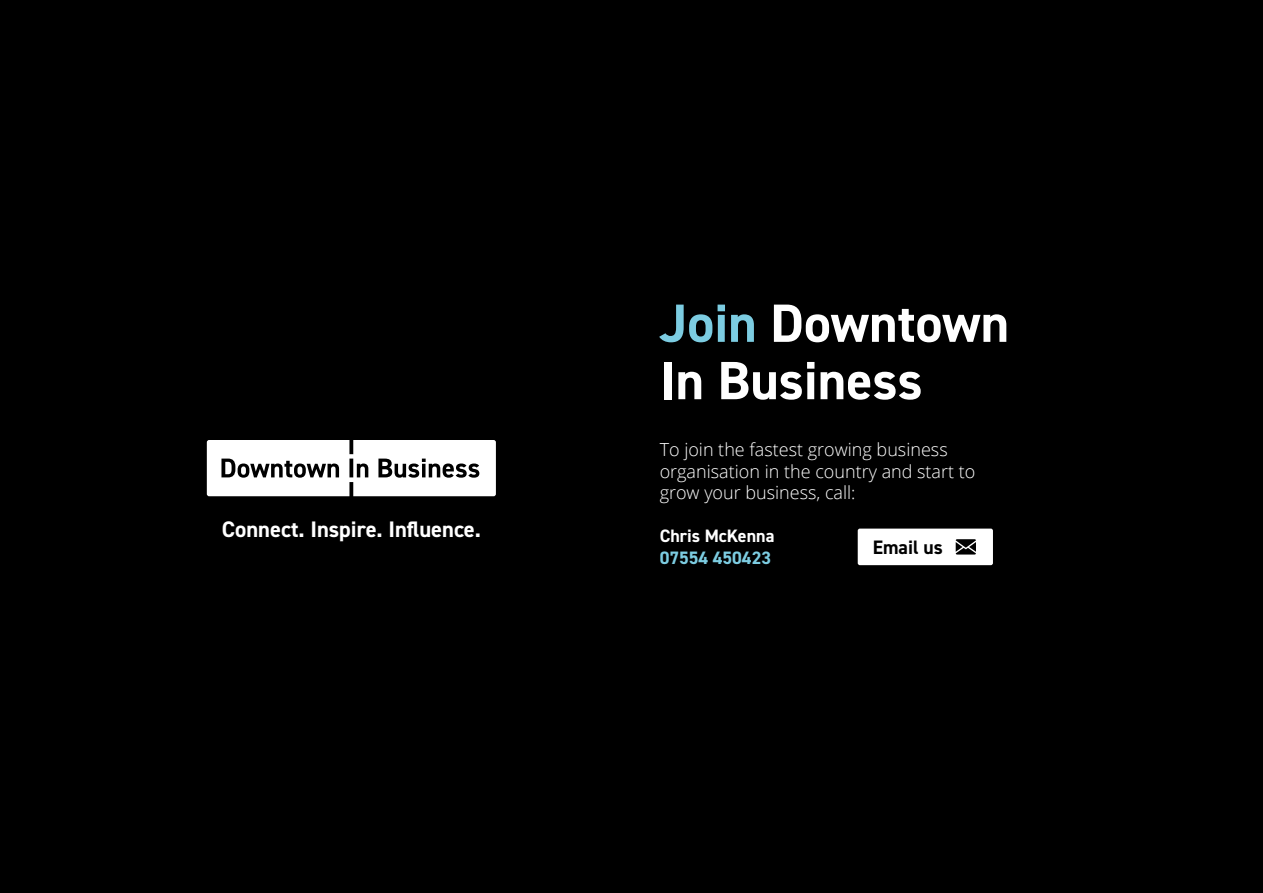
<style>
.page{position:relative;width:1263px;height:893px;background:#000}
.page>*{position:absolute;margin:0;border:0;box-sizing:border-box;transform-origin:0 0}
.t1{font:700 54px/57.3px "DIN2014";color:#fff}
.t2{font:700 22.5px "DIN2014";color:#fff}
.t3{font:700 19.5px "DIN2014";color:#000}
.t4{font:300 18px/21.6px "Open Sans";color:#fff}
.t5{font:700 18px "DIN2014";color:#fff}
.t6{font:700 18px "DIN2014";color:#7ccce1}
.s1{color:#7ccce1}
</style>
<div class="page">
<svg style="left:207px;top:440px;width:289px;height:56px;background:#ddd"></svg>
<div style="left:858px;top:529px;width:135px;height:36px;background:#fff;border-radius:2px"></div>
<svg style="left:956px;top:539px;width:20px;height:16px"></svg>
<p class="t2" style="left:222px;top:514px;width:261px">Connect. Inspire. Influence.</p>
<h1 class="t1" style="left:660px;top:294px;width:351px"><span class="s1">Join</span> Downtown<br>In Business</h1>
<p class="t4" style="left:660px;top:438px;width:317px">To join the fastest growing business organisation in the country and start to grow your business, call:</p>
<p class="t5" style="left:660px;top:524px;width:116px">Chris McKenna</p>
<p class="t6" style="left:660px;top:546px;width:113px">07554 450423</p>
<p class="t3" style="left:873px;top:534px;width:71px">Email us</p>
</div>
